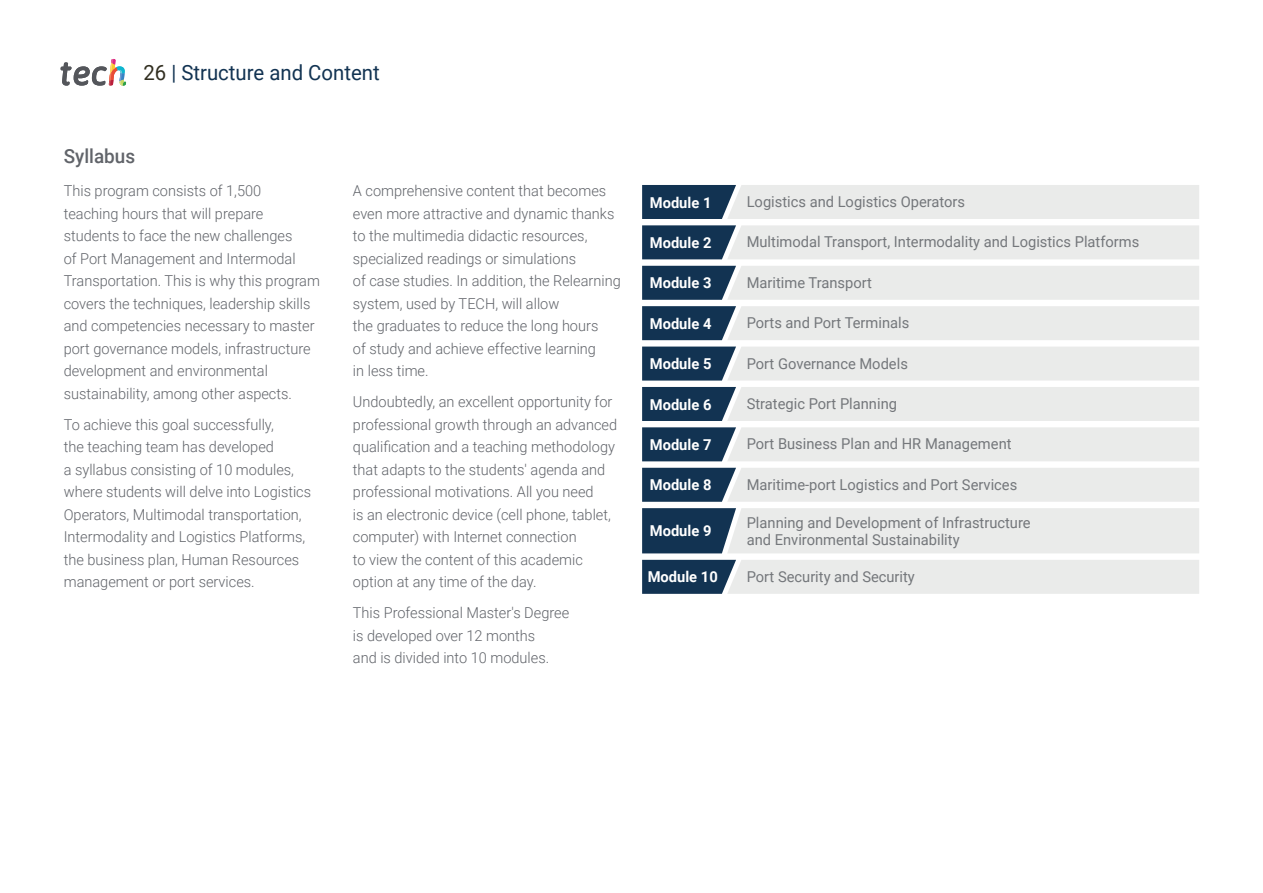
<style>
.page{position:relative;width:1263px;height:893px;background:#fff}
.page>*{position:absolute;margin:0;border:0;box-sizing:border-box;transform-origin:0 0}
.t1{font:21px "Roboto";color:#123352}
.t2{font:500 19.5px "Roboto";color:#61646a}
.t3{font:300 15px/22.5px "Roboto";color:#61646a}
.t4{font:15px/16.5px "Roboto";color:#74777b}
.t5{font:700 15px "Roboto";color:#fff}
.s1{color:#312e20}
</style>
<div class="page">
<svg style="left:642px;top:185px;width:557px;height:34px;background:#c8ced2"></svg>
<svg style="left:642px;top:225px;width:557px;height:34px;background:#c9cfd2"></svg>
<svg style="left:642px;top:266px;width:557px;height:34px;background:#c8ced2"></svg>
<svg style="left:642px;top:306px;width:557px;height:34px;background:#c8ced2"></svg>
<svg style="left:642px;top:347px;width:557px;height:34px;background:#c9cfd3"></svg>
<svg style="left:642px;top:387px;width:557px;height:34px;background:#c8ced2"></svg>
<svg style="left:642px;top:427px;width:557px;height:34px;background:#c9ced2"></svg>
<svg style="left:642px;top:468px;width:557px;height:34px;background:#c8ced2"></svg>
<svg style="left:642px;top:560px;width:557px;height:34px;background:#c8ced2"></svg>
<svg style="left:642px;top:508px;width:557px;height:45px;background:#c8ced2"></svg>
<svg style="left:61px;top:59px;width:65px;height:27px"></svg>
<h1 class="t1" style="left:144px;top:57px;width:238px"><span class="s1">26</span> | Structure and Content</h1>
<h2 class="t2" style="left:64px;top:143px;width:73px">Syllabus</h2>
<p class="t3" style="left:64px;top:179px;width:258px">This program consists of 1,500<br>teaching hours that will prepare students to face the new challenges<br>of Port Management and Intermodal Transportation. This is why this program covers the techniques, leadership skills and competencies necessary to master port governance models, infrastructure development and environmental sustainability, among other aspects.</p>
<p class="t3" style="left:64px;top:413px;width:249px">To achieve this goal successfully,<br>the teaching team has developed<br>a syllabus consisting of 10 modules, where students will delve into Logistics Operators, Multimodal transportation, Intermodality and Logistics Platforms, the business plan, Human Resources management or port services.</p>
<p class="t3" style="left:353px;top:179px;width:269px">A comprehensive content that becomes even more attractive and dynamic thanks to the multimedia didactic resources, specialized readings or simulations<br>of case studies. In addition, the Relearning system, used by TECH, will allow<br>the graduates to reduce the long hours<br>of study and achieve effective learning<br>in less time.</p>
<p class="t3" style="left:353px;top:390px;width:266px">Undoubtedly, an excellent opportunity for professional growth through an advanced qualification and a teaching methodology that adapts to the students' agenda and professional motivations. All you need<br>is an electronic device (cell phone, tablet, computer) with Internet connection<br>to view the content of this academic option at any time of the day.</p>
<p class="t3" style="left:353px;top:601px;width:218px">This Professional Master's Degree is developed over 12 months<br>and is divided into 10 modules.</p>
<p class="t5" style="left:650px;top:192px;width:63px">Module 1</p>
<p class="t5" style="left:650px;top:232px;width:63px">Module 2</p>
<p class="t5" style="left:650px;top:273px;width:63px">Module 3</p>
<p class="t5" style="left:650px;top:313px;width:63px">Module 4</p>
<p class="t5" style="left:650px;top:353px;width:63px">Module 5</p>
<p class="t5" style="left:650px;top:394px;width:63px">Module 6</p>
<p class="t5" style="left:650px;top:434px;width:63px">Module 7</p>
<p class="t5" style="left:650px;top:475px;width:63px">Module 8</p>
<p class="t4" style="left:747px;top:193px;width:220px">Logistics and Logistics Operators</p>
<p class="t4" style="left:747px;top:233px;width:394px">Multimodal Transport, Intermodality and Logistics Platforms</p>
<p class="t4" style="left:747px;top:274px;width:127px">Maritime Transport</p>
<p class="t4" style="left:747px;top:314px;width:164px">Ports and Port Terminals</p>
<p class="t4" style="left:747px;top:354px;width:163px">Port Governance Models</p>
<p class="t4" style="left:747px;top:395px;width:152px">Strategic Port Planning</p>
<p class="t4" style="left:747px;top:435px;width:266px">Port Business Plan and HR Management</p>
<p class="t4" style="left:747px;top:476px;width:272px">Maritime-port Logistics and Port Services</p>
<p class="t5" style="left:703px;top:519px;width:10px">2</p>
<p class="t4" style="left:747px;top:514px;width:285px">Planning and Development of Infrastructure and Environmental Sustainability</p>
<p class="t5" style="left:650px;top:521px;width:63px">Module 9</p>
<p class="t5" style="left:648px;top:567px;width:72px">Module 10</p>
<p class="t4" style="left:747px;top:568px;width:170px">Port Security and Security</p>
</div>
